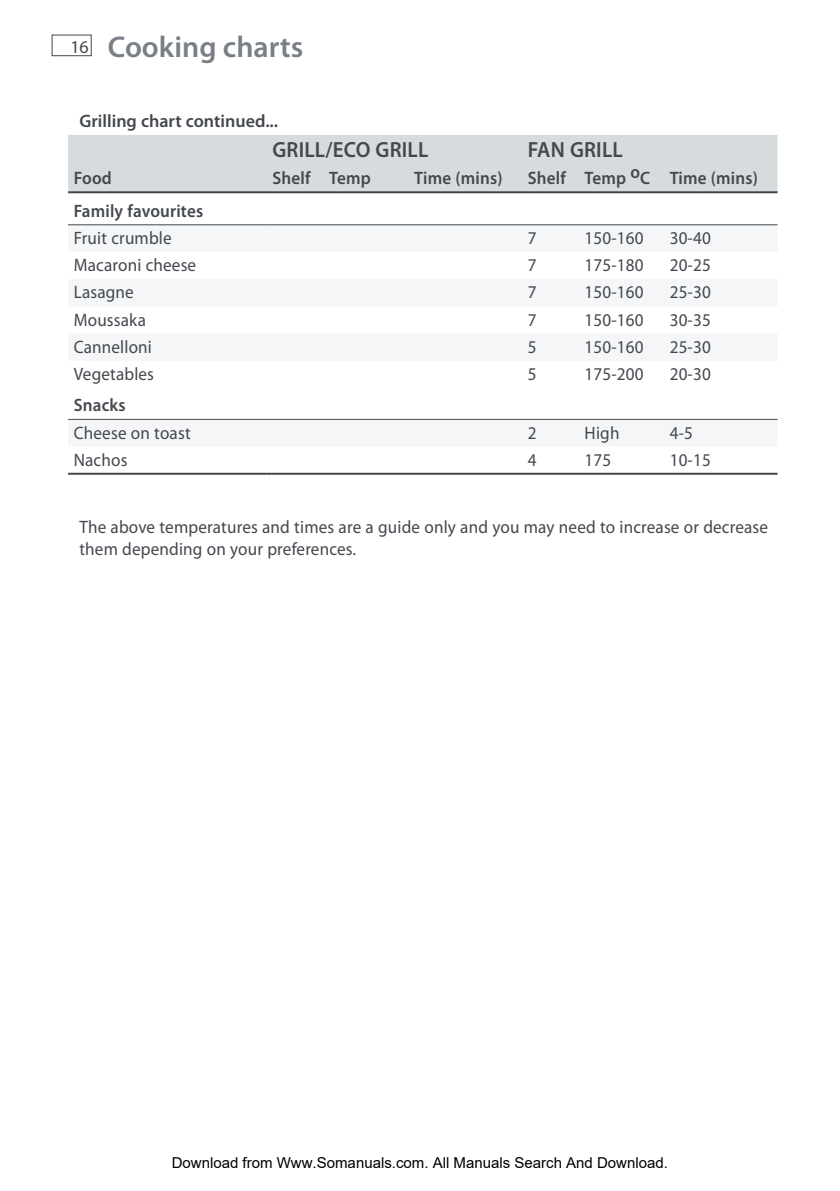
<style>
.page{position:relative;width:840px;height:1191px;background:#fff}
.page>*{position:absolute;margin:0;border:0;box-sizing:border-box;transform-origin:0 0}
.t1{font:600 30px "Myriad Pro";color:#797f87}
.t2{font:600 22px "Myriad Pro";letter-spacing:.01em;color:#43484e;scale:.95 1}
.t3{font:18px/22px "Myriad Pro";letter-spacing:.01em;color:#43484e;scale:.95 1}
.t4{font:600 18px "Myriad Pro";letter-spacing:.01em;color:#43484e;scale:.95 1}
.t5{font:600 18px "Myriad Pro";letter-spacing:.01em;color:#43484e}
.t6{font:15px "Arial";color:#000}
.s1{font-weight:400;font-size:18px;color:#43484e}
</style>
<div class="page">
<div style="left:52px;top:35px;width:40px;height:21px;border:1px solid #43484e"></div>
<div style="left:68px;top:135px;width:709px;height:56px;background:#d8dbde"></div>
<svg style="left:68px;top:225px;width:709px;height:194px"></svg>
<hr style="left:68px;top:473px;width:198px;height:2px;background:#43484e">
<hr style="left:522px;top:473px;width:255px;height:2px;background:#43484e">
<hr style="left:68px;top:224px;width:198px;height:1px;background:#43484e">
<hr style="left:522px;top:224px;width:255px;height:1px;background:#43484e">
<hr style="left:68px;top:419px;width:198px;height:1px;background:#43484e">
<hr style="left:522px;top:419px;width:255px;height:1px;background:#43484e">
<hr style="left:68px;top:191px;width:709px;height:2px;background:#43484e">
<hr style="left:266px;top:224px;width:256px;height:1px;background:#43484e">
<hr style="left:266px;top:419px;width:256px;height:1px;background:#43484e">
<hr style="left:266px;top:473px;width:256px;height:2px;background:#43484e">
<h1 class="t1" style="left:70px;top:35px;width:234px"><span class="s1">16</span> Cooking charts</h1>
<p class="t5" style="left:79px;top:114px;width:200px">Grilling chart continued...</p>
<p class="t2" style="left:272px;top:141px;width:166px">GRILL/ECO GRILL</p>
<p class="t2" style="left:527px;top:141px;width:101px">FAN GRILL</p>
<p class="t4" style="left:74px;top:171px;width:41px">Food</p>
<p class="t4" style="left:272px;top:171px;width:105px">Shelf Temp</p>
<p class="t4" style="left:414px;top:171px;width:94px">Time (mins)</p>
<p class="t4" style="left:527px;top:171px;width:243px">Shelf Temp oC Time (mins)</p>
<p class="t4" style="left:74px;top:204px;width:138px">Family favourites</p>
<p class="t3" style="left:74px;top:229px;width:105px">Fruit crumble</p>
<p class="t3" style="left:527px;top:229px;width:11px">7</p>
<p class="t3" style="left:584px;top:229px;width:64px">150-160</p>
<p class="t3" style="left:669px;top:229px;width:45px">30-40</p>
<p class="t3" style="left:74px;top:256px;width:130px">Macaroni cheese</p>
<p class="t3" style="left:527px;top:256px;width:11px">7</p>
<p class="t3" style="left:584px;top:256px;width:64px">175-180</p>
<p class="t3" style="left:669px;top:256px;width:45px">20-25</p>
<p class="t3" style="left:74px;top:283px;width:65px">Lasagne</p>
<p class="t3" style="left:527px;top:283px;width:11px">7</p>
<p class="t3" style="left:584px;top:283px;width:64px">150-160</p>
<p class="t3" style="left:669px;top:283px;width:45px">25-30</p>
<p class="t3" style="left:74px;top:310px;width:78px">Moussaka</p>
<p class="t3" style="left:527px;top:310px;width:11px">7</p>
<p class="t3" style="left:584px;top:310px;width:64px">150-160</p>
<p class="t3" style="left:669px;top:310px;width:45px">30-35</p>
<p class="t3" style="left:74px;top:337px;width:84px">Cannelloni</p>
<p class="t3" style="left:527px;top:337px;width:11px">5</p>
<p class="t3" style="left:584px;top:337px;width:64px">150-160</p>
<p class="t3" style="left:669px;top:337px;width:45px">25-30</p>
<p class="t3" style="left:74px;top:364px;width:86px">Vegetables</p>
<p class="t3" style="left:527px;top:364px;width:11px">5</p>
<p class="t3" style="left:584px;top:364px;width:64px">175-200</p>
<p class="t3" style="left:669px;top:364px;width:45px">20-30</p>
<p class="t4" style="left:74px;top:398px;width:56px">Snacks</p>
<p class="t3" style="left:74px;top:423px;width:124px">Cheese on toast</p>
<p class="t3" style="left:527px;top:423px;width:11px">2</p>
<p class="t3" style="left:584px;top:423px;width:38px">High</p>
<p class="t3" style="left:669px;top:423px;width:26px">4-5</p>
<p class="t3" style="left:74px;top:450px;width:58px">Nachos</p>
<p class="t3" style="left:527px;top:450px;width:11px">4</p>
<p class="t3" style="left:584px;top:450px;width:30px">175</p>
<p class="t3" style="left:669px;top:450px;width:45px">10-15</p>
<p class="t3" style="left:79px;top:517px;width:726px">The above temperatures and times are a guide only and you may need to increase or decrease them depending on your preferences.</p>
<p class="t6" style="left:172px;top:1154px;width:497px">Download from Www.Somanuals.com. All Manuals Search And Download.</p>
</div>
